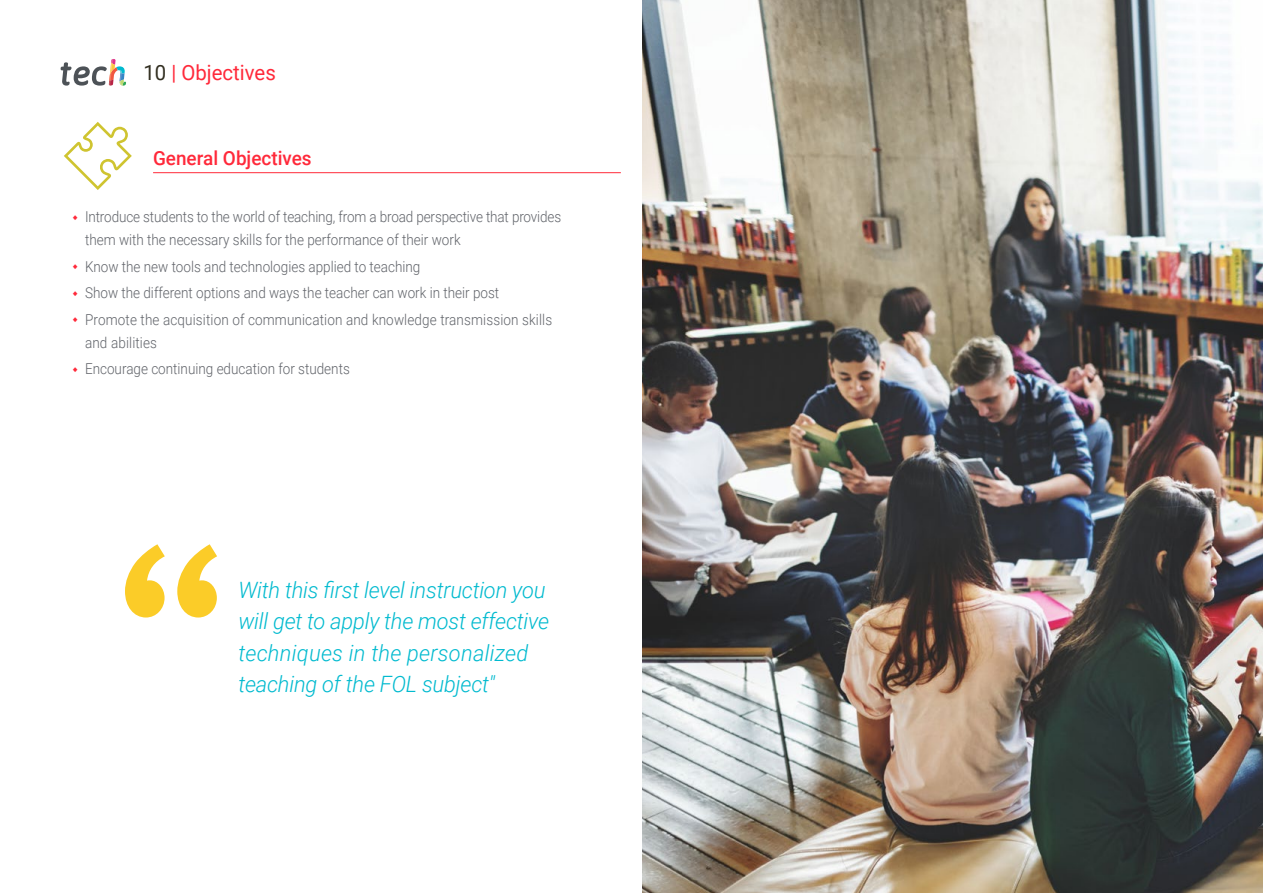
<style>
.page{position:relative;width:1263px;height:893px;background:#fff}
.page>*{position:absolute;margin:0;border:0;box-sizing:border-box;transform-origin:0 0}
.t1{font:italic 300 22.5px/31.5px "Roboto";letter-spacing:-.01em;color:#00bacf}
.t2{font:21px "Roboto";color:#ff293a}
.t3{font:500 19.5px "Roboto";color:#ff293a}
.t4{font:300 15px/26.7px "Roboto";color:#61646a;scale:.9 1}
.s1{color:#312e20}
</style>
<div class="page">
<hr style="left:153px;top:172px;width:468px;height:1px;background:#ff293a">
<svg style="left:64px;top:122px;width:68px;height:68px"></svg>
<img style="left:642px;top:0;width:621px;height:893px">
<svg style="left:125px;top:544px;width:92px;height:73px"></svg>
<svg style="left:61px;top:59px;width:65px;height:27px"></svg>
<h2 class="t2" style="left:144px;top:57px;width:134px"><span class="s1">10</span> | Objectives</h2>
<h3 class="t3" style="left:153px;top:144px;width:160px">General Objectives</h3>
<p class="t4" style="left:85px;top:205px;width:531px;line-height:22.5px">Introduce students to the world of teaching, from a broad perspective that provides them with the necessary skills for the performance of their work</p>
<p class="t4" style="left:85px;top:252px;width:520px">Know the new tools and technologies applied to teaching<br>Show the different options and ways the teacher can work in their post<br>Promote the acquisition of communication and knowledge transmission skills</p>
<p class="t4" style="left:85px;top:328px;width:296px">and abilities<br>Encourage continuing education for students</p>
<h1 class="t1" style="left:238px;top:573px;width:312px">With this first level instruction you will get to apply the most effective techniques in the personalized teaching of the FOL subject"</h1>
</div>
